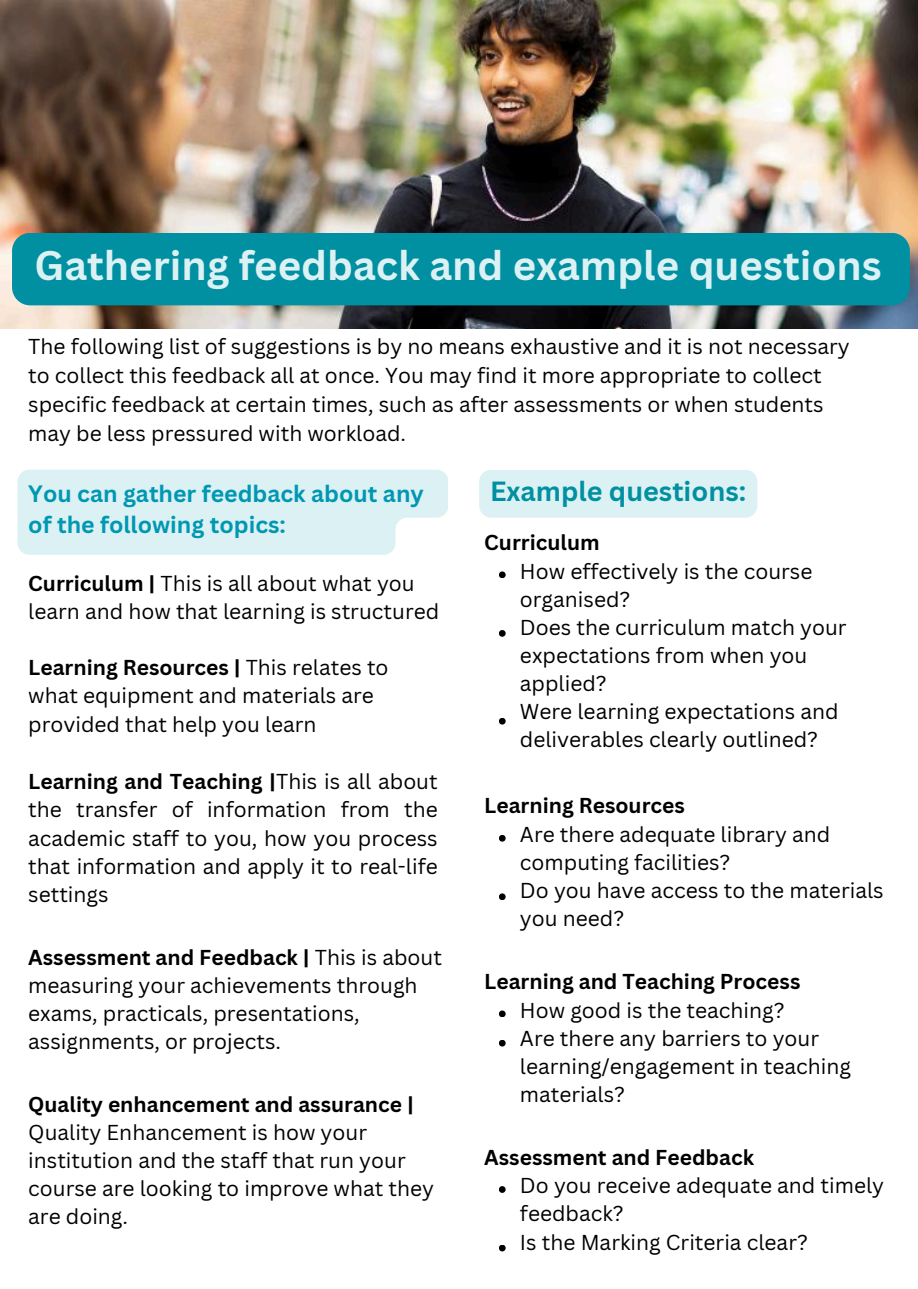
<style>
.page{position:relative;width:918px;height:1289px;background:#fff}
.page>*{position:absolute;margin:0;border:0;box-sizing:border-box;transform-origin:0 0}
.t1{font:700 40.2px "Canva Sans";color:#dbf1f3}
.t2{font:700 27px "Canva Sans";color:#0090a1}
.t3{font:700 23.1px/31.5px "Canva Sans";color:#0097b2}
.t4{font:21px/28.2px "Canva Sans";color:#000}
.t5{font:700 21px "Canva Sans";color:#000}
.s1{font-weight:700}
</style>
<div class="page">
<img style="left:0;top:0;width:918px;height:328px">
<svg style="left:17px;top:469px;width:431px;height:85px;background:#ddf1f3"></svg>
<div style="left:12px;top:233px;width:898px;height:72px;background:#0090a1"></div>
<div style="left:479px;top:470px;width:278px;height:47px;background:#dbf1f3"></div>
<svg style="left:499px;top:571px;width:7px;height:7px"></svg>
<svg style="left:499px;top:630px;width:7px;height:6px"></svg>
<svg style="left:499px;top:718px;width:7px;height:6px"></svg>
<svg style="left:499px;top:835px;width:7px;height:6px"></svg>
<svg style="left:499px;top:893px;width:7px;height:7px"></svg>
<svg style="left:499px;top:1010px;width:7px;height:7px"></svg>
<svg style="left:499px;top:1040px;width:7px;height:6px"></svg>
<svg style="left:499px;top:1186px;width:7px;height:6px"></svg>
<svg style="left:499px;top:1245px;width:7px;height:6px"></svg>
<p class="t1" style="left:34px;top:237px;width:849px">Gathering feedback and example questions</p>
<h3 class="t4" style="left:28px;top:331px;width:823px;line-height:29.2px">The following list of suggestions is by no means exhaustive and it is not necessary to collect this feedback all at once. You may find it more appropriate to collect specific feedback at certain times, such as after assessments or when students may be less pressured with workload.</h3>
<p class="t3" style="left:28px;top:477px;width:397px">You can gather feedback about any of the following topics:</p>
<h3 class="t2" style="left:490px;top:472px;width:258px">Example questions:</h3>
<p class="t5" style="left:484px;top:527px;width:117px">Curriculum</p>
<p class="t4" style="left:520px;top:556px;width:328px">How effectively is the course organised?<br>Does the curriculum match your expectations from when you applied?<br>Were learning expectations and deliverables clearly outlined?</p>
<h1 class="t4" style="left:28px;top:568px;width:413px"><span class="s1">Curriculum |</span> This is all about what you learn and how that learning is structured</h1>
<h3 class="t4" style="left:28px;top:653px;width:362px"><span class="s1">Learning Resources |</span> This relates to what equipment and materials are provided that help you learn</h3>
<p class="t4" style="left:28px;top:766px;width:411px;text-align:justify"><span class="s1">Learning and Teaching |</span>This is all about the transfer of information from the academic staff to you, how you process that information and apply it to real-life settings</p>
<p class="t5" style="left:484px;top:790px;width:202px">Learning Resources</p>
<h2 class="t4" style="left:520px;top:819px;width:365px">Are there adequate library and computing facilities?<br>Do you have access to the materials you need?</h2>
<p class="t4" style="left:28px;top:942px;width:415px"><span class="s1">Assessment and Feedback |</span> This is about measuring your achievements through exams, practicals, presentations, assignments, or projects.</p>
<p class="t4" style="left:28px;top:1089px;width:407px"><span class="s1">Quality enhancement and assurance |<br></span>Quality Enhancement is how your institution and the staff that run your course are looking to improve what they are doing.</p>
<h3 class="t5" style="left:484px;top:966px;width:318px">Learning and Teaching Process</h3>
<p class="t4" style="left:520px;top:995px;width:332px">How good is the teaching?<br>Are there any barriers to your learning/engagement in teaching materials?</p>
<h3 class="t5" style="left:484px;top:1141px;width:271px">Assessment and Feedback</h3>
<p class="t4" style="left:520px;top:1170px;width:366px">Do you receive adequate and timely feedback?<br>Is the Marking Criteria clear?</p>
</div>
